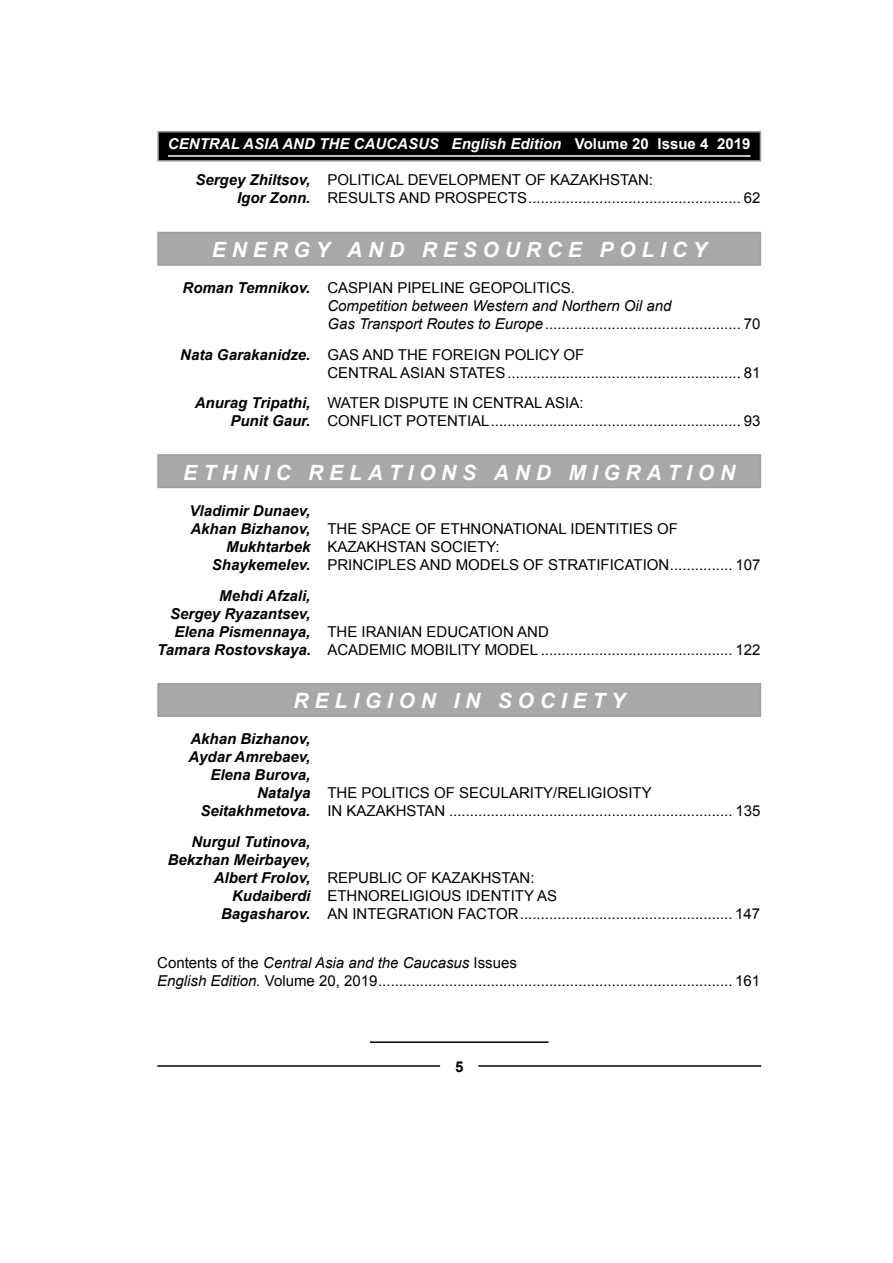
<style>
.page{position:relative;width:893px;height:1263px;background:#fff}
.page>*{position:absolute;margin:0;border:0;box-sizing:border-box;transform-origin:0 0}
.t1{font:italic 700 21px "Arial";letter-spacing:.28em;color:#fff}
.t2{font:15px/18px "Arial";color:#000}
.t3{font:italic 700 15px "Arial";color:#000}
.t4{font:italic 700 15px "Arial";letter-spacing:.005em;color:#fff}
.t5{font:700 15px "Arial";color:#000}
.s1{font-style:normal}
.s2{font-weight:700;font-style:italic}
.s3{font-style:italic}
</style>
<div class="page">
<hr style="left:157px;top:1065px;width:283px;height:2px;background:#000">
<hr style="left:478px;top:1065px;width:283px;height:2px;background:#000">
<div style="left:158px;top:132px;width:602px;height:29px;background:#000"></div>
<div style="left:157px;top:131px;width:604px;height:31px;border:2px solid #9d9d9c"></div>
<hr style="left:168px;top:155px;width:582px;height:2px;background:#fff">
<div style="left:157px;top:232px;width:604px;height:34px;background:#a8a8a7;border:2px solid #9d9d9c"></div>
<div style="left:157px;top:454px;width:604px;height:34px;background:#a8a8a7;border:2px solid #9d9d9c"></div>
<div style="left:157px;top:683px;width:604px;height:34px;background:#a8a8a7;border:2px solid #9d9d9c"></div>
<hr style="left:370px;top:1041px;width:179px;height:2px;background:#000">
<p class="t4" style="left:168px;top:134px;width:584px">CENTRAL ASIA AND THE CAUCASUS English Edition <span class="s1">Volume 20 Issue 4 2019</span></p>
<p class="t2" style="left:237px;top:171px;width:525px;text-indent:-42px"><span class="s2">Sergey Zhiltsov,</span> POLITICAL DEVELOPMENT OF KAZAKHSTAN:<br><span class="s2">Igor Zonn.</span> RESULTS AND PROSPECTS................................................... 62</p>
<h1 class="t1" style="left:212px;top:235px;width:496px">ENERGY AND RESOURCE POLICY</h1>
<p class="t2" style="left:327px;top:279px;width:434px;text-indent:-145px"><span class="s2">Roman Temnikov.</span> CASPIAN PIPELINE GEOPOLITICS.<br><span class="s3">Competition between Western and Northern Oil and<br>Gas Transport Routes to Europe</span>............................................... 70</p>
<p class="t2" style="left:327px;top:345px;width:434px;text-indent:-147px"><span class="s2">Nata Garakanidze.</span> GAS AND THE FOREIGN POLICY OF<br>CENTRAL ASIAN STATES........................................................ 81</p>
<p class="t2" style="left:230px;top:394px;width:531px;text-indent:-36px"><span class="s2">Anurag Tripathi,</span> WATER DISPUTE IN CENTRAL ASIA:<br><span class="s2">Punit Gaur.</span> CONFLICT POTENTIAL............................................................ 93</p>
<h1 class="t1" style="left:183px;top:458px;width:553px">ETHNIC RELATIONS AND MIGRATION</h1>
<p class="t3" style="left:190px;top:501px;width:122px">Vladimir Dunaev,</p>
<p class="t2" style="left:190px;top:520px;width:489px"><span class="s2">Akhan Bizhanov,</span> THE SPACE OF ETHNONATIONAL IDENTITIES OF</p>
<p class="t2" style="left:226px;top:538px;width:275px"><span class="s2">Mukhtarbek</span> KAZAKHSTAN SOCIETY:</p>
<p class="t2" style="left:212px;top:556px;width:550px"><span class="s2">Shaykemelev.</span> PRINCIPLES AND MODELS OF STRATIFICATION............... 107</p>
<p class="t3" style="left:219px;top:585px;width:93px">Mehdi Afzali,</p>
<p class="t3" style="left:170px;top:603px;width:142px">Sergey Ryazantsev,</p>
<p class="t2" style="left:174px;top:623px;width:376px"><span class="s2">Elena Pismennaya,</span> THE IRANIAN EDUCATION AND</p>
<p class="t2" style="left:157px;top:641px;width:604px"><span class="s2">Tamara Rostovskaya.</span> ACADEMIC MOBILITY MODEL .............................................. 122</p>
<h1 class="t1" style="left:294px;top:687px;width:333px">RELIGION IN SOCIETY</h1>
<p class="t3" style="left:190px;top:729px;width:122px">Akhan Bizhanov,</p>
<p class="t3" style="left:188px;top:747px;width:124px">Aydar Amrebaev,</p>
<p class="t3" style="left:210px;top:765px;width:102px">Elena Burova,</p>
<p class="t2" style="left:257px;top:784px;width:396px"><span class="s2">Natalya</span> THE POLITICS OF SECULARITY/RELIGIOSITY</p>
<p class="t2" style="left:200px;top:802px;width:561px"><span class="s2">Seitakhmetova.</span> IN KAZAKHSTAN .................................................................... 135</p>
<p class="t3" style="left:191px;top:832px;width:120px">Nurgul Tutinova,</p>
<p class="t3" style="left:168px;top:850px;width:144px">Bekzhan Meirbayev,</p>
<p class="t2" style="left:214px;top:869px;width:322px"><span class="s2">Albert Frolov,</span> REPUBLIC OF KAZAKHSTAN:</p>
<p class="t2" style="left:232px;top:887px;width:327px"><span class="s2">Kudaiberdi</span> ETHNORELIGIOUS IDENTITY AS</p>
<p class="t2" style="left:221px;top:905px;width:541px"><span class="s2">Bagasharov.</span> AN INTEGRATION FACTOR................................................... 147</p>
<p class="t2" style="left:157px;top:954px;width:604px">Contents of the <span class="s3">Central Asia and the Caucasus</span> Issues<br><span class="s3">English Edition.</span> Volume 20, 2019..................................................................................... 161</p>
<p class="t5" style="left:455px;top:1057px;width:10px">5</p>
</div>
